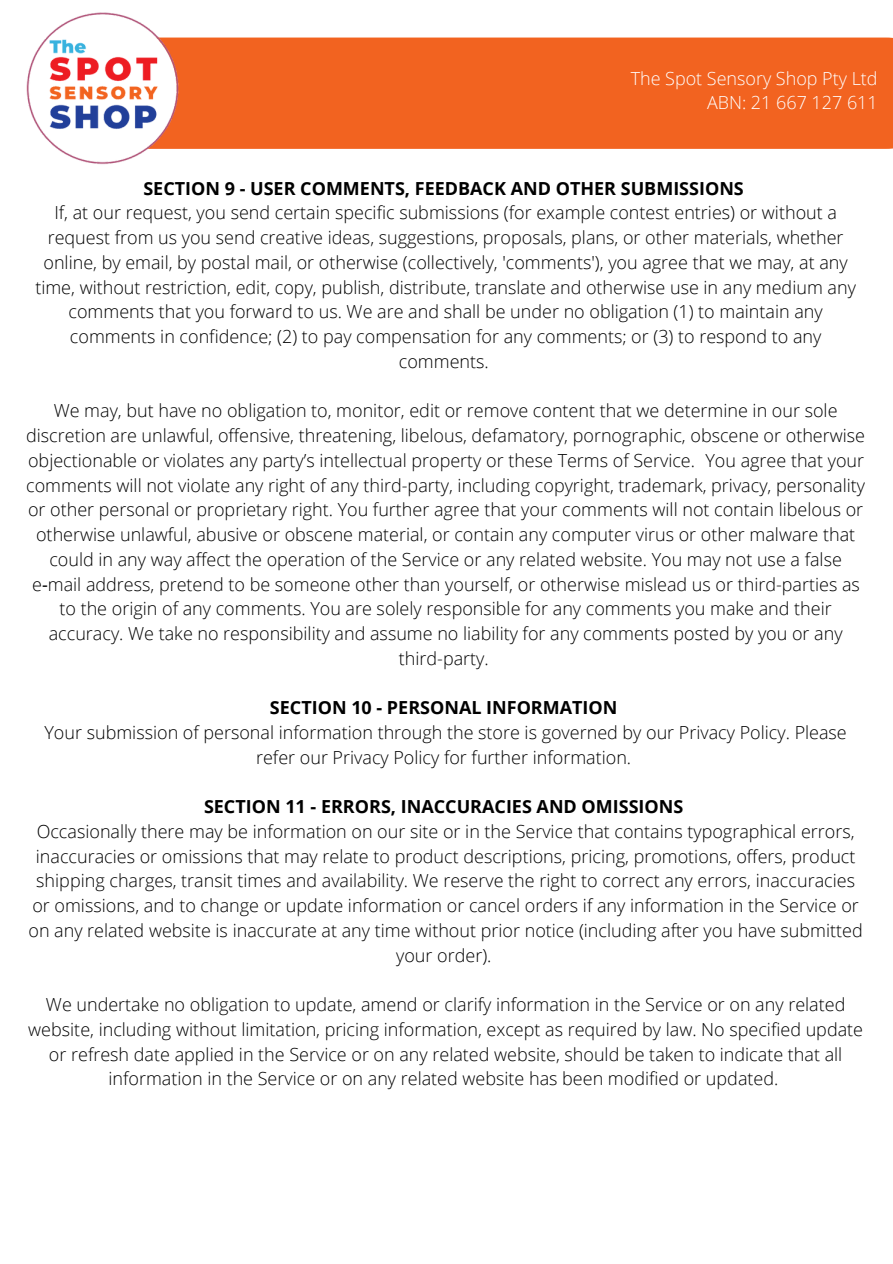
<style>
.page{position:relative;width:893px;height:1264px;background:#fff}
.page>*{position:absolute;margin:0;border:0;box-sizing:border-box;transform-origin:0 0}
.t1{font:300 18px/24.8px "Open Sans";color:#000;text-align:center}
.t2{font:700 18px "Open Sans";color:#000}
.t3{font:300 18px "Open Sans";color:#fff}
.s1{font-family:"Noto Sans";font-weight:400}
</style>
<div class="page">
<div style="left:179px;top:38px;width:713px;height:111px;background:#f26320"></div>
<img style="left:26px;top:12px;width:153px;height:153px">
<p class="t3" style="left:630px;top:65px;width:248px">The Spot Sensory Shop Pty Ltd</p>
<p class="t3" style="left:707px;top:90px;width:172px">ABN: 21 667 127 611</p>
<p class="t2" style="left:143px;top:175px;width:602px">SECTION 9 - USER COMMENTS, FEEDBACK AND OTHER SUBMISSIONS</p>
<p class="t1" style="left:35px;top:200px;width:822px">If, at our request, you send certain specific submissions (for example contest entries) or without a request from us you send creative ideas, suggestions, proposals, plans, or other materials, whether online, by email, by postal mail, or otherwise (collectively, 'comments'), you agree that we may, at any time, without restriction, edit, copy, publish, distribute, translate and otherwise use in any medium any comments that you forward to us. We are and shall be under no obligation (1) to maintain any comments in confidence; (2) to pay compensation for any comments; or (3) to respond to any comments.</p>
<p class="t1" style="left:26px;top:398px;width:840px">We may, but have no obligation to, monitor, edit or remove content that we determine in our sole discretion are unlawful, offensive, threatening, libelous, defamatory, pornographic, obscene or otherwise objectionable or violates any party’s intellectual property or these Terms of Service. You agree that your comments will not violate any right of any third-party, including copyright, trademark, privacy, personality or other personal or proprietary right. You further agree that your comments will not contain libelous or otherwise unlawful, abusive or obscene material, or contain any computer virus or other malware that could in any way affect the operation of the Service or any related website. You may not use a false e<span class="s1">‑</span>mail address, pretend to be someone other than yourself, or otherwise mislead us or third-parties as to the origin of any comments. You are solely responsible for any comments you make and their accuracy. We take no responsibility and assume no liability for any comments posted by you or any third-party.</p>
<p class="t2" style="left:270px;top:695px;width:349px">SECTION 10 - PERSONAL INFORMATION</p>
<p class="t1" style="left:44px;top:719px;width:803px">Your submission of personal information through the store is governed by our Privacy Policy. Please refer our Privacy Policy for further information.</p>
<p class="t2" style="left:204px;top:794px;width:481px">SECTION 11 - ERRORS, INACCURACIES AND OMISSIONS</p>
<p class="t1" style="left:29px;top:818px;width:835px">Occasionally there may be information on our site or in the Service that contains typographical errors, inaccuracies or omissions that may relate to product descriptions, pricing, promotions, offers, product shipping charges, transit times and availability. We reserve the right to correct any errors, inaccuracies or omissions, and to change or update information or cancel orders if any information in the Service or on any related website is inaccurate at any time without prior notice (including after you have submitted your order).</p>
<p class="t1" style="left:28px;top:991px;width:836px">We undertake no obligation to update, amend or clarify information in the Service or on any related website, including without limitation, pricing information, except as required by law. No specified update or refresh date applied in the Service or on any related website, should be taken to indicate that all information in the Service or on any related website has been modified or updated.</p>
</div>
